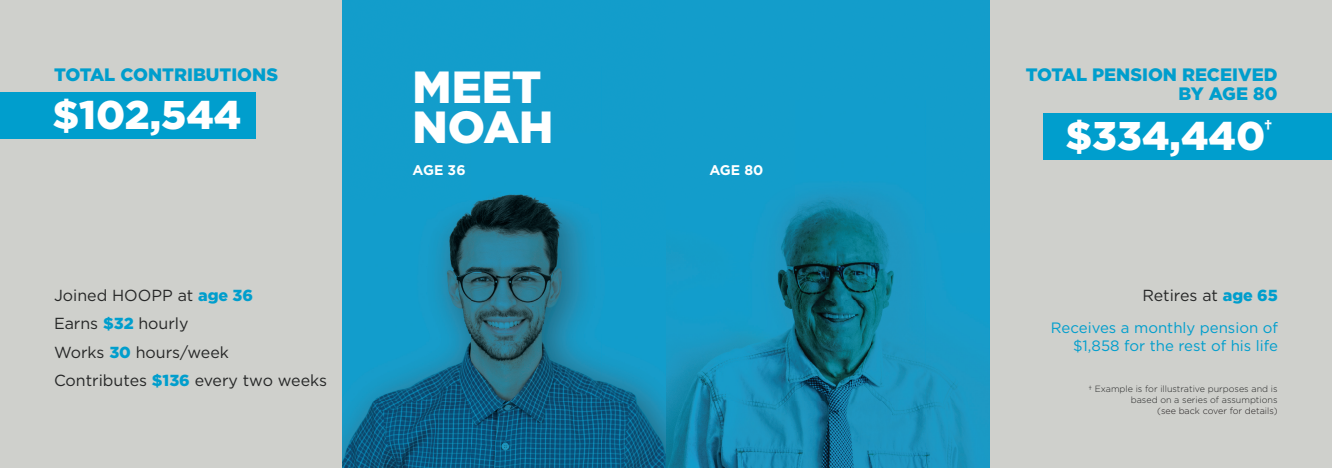
<style>
.page{position:relative;width:1332px;height:468px;background:#cfd0cc}
.page>*{position:absolute;margin:0;border:0;box-sizing:border-box;transform-origin:0 0}
.t1{font:900 45px/40px "Gotham";color:#fff}
.t2{font:900 40px "Gotham";color:#fff}
.t3{font:900 18px/19px "Gotham";color:#009ecd;text-align:right}
.t4{font:16px/28.2px "Gotham";color:#262727}
.t5{font:15px/18px "Gotham";color:#009ecd;text-align:right}
.t6{font:700 14px "Gotham";color:#fff}
.t7{font:300 9px/10.8px "Gotham";color:#262727;text-align:right}
.t8{font:300 9px "Gotham";color:#231f20}
.s1{font-weight:900;color:#009ecd}
</style>
<div class="page">
<img style="left:666px;top:0;width:324px;height:468px">
<svg style="left:342px;top:0;width:324px;height:468px;background:#1489b2"></svg>
<div style="left:0;top:93px;width:256px;height:46px;background:#009ecd"></div>
<div style="left:1044px;top:114px;width:288px;height:46px;background:#009ecd"></div>
<p class="t3" style="left:54px;top:65px;width:226px">TOTAL CONTRIBUTIONS</p>
<p class="t3" style="left:1026px;top:65px;width:253px">TOTAL PENSION RECEIVED<br>BY AGE 80</p>
<h2 class="t2" style="left:53px;top:87px;width:190px">$102,544</h2>
<h1 class="t1" style="left:413px;top:66px;width:142px">MEET<br>NOAH</h1>
<p class="t6" style="left:413px;top:160px;width:54px">AGE 36</p>
<p class="t6" style="left:709px;top:160px;width:56px">AGE 80</p>
<h2 class="t2" style="left:1066px;top:108px;width:208px">$334,440 <sup>†</sup></h2>
<p class="t4" style="left:54px;top:281px;width:275px">Joined HOOPP at <span class="s1">age 36<br></span>Earns <span class="s1">$32</span> hourly<br>Works <span class="s1">30</span> hours/week<br>Contributes <span class="s1">$136</span> every two weeks</p>
<p class="t4" style="left:1142px;top:281px;width:137px">Retires at <span class="s1">age 65</span></p>
<p class="t5" style="left:1051px;top:318px;width:229px">Receives a monthly pension of $1,858 for the rest of his life</p>
<p class="t7" style="left:1088px;top:384px;width:191px">† Example is for illustrative purposes and is based on a series of assumptions</p>
<p class="t8" style="left:1157px;top:405px;width:122px">(see back cover for details)</p>
</div>
